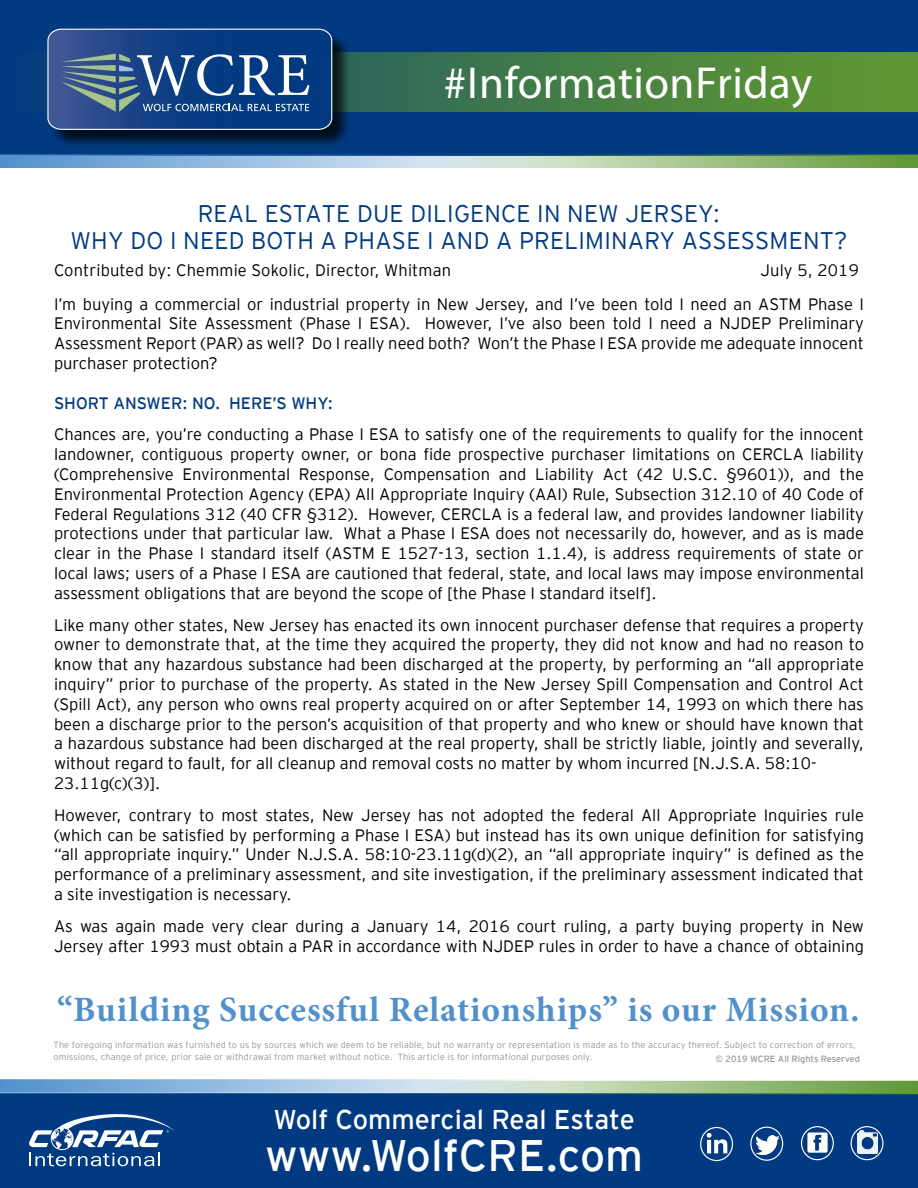
<style>
.page{position:relative;width:918px;height:1188px;background:#fff}
.page>*{position:absolute;margin:0;border:0;box-sizing:border-box;transform-origin:0 0}
.t1{font:45px "Myriad Pro";letter-spacing:.01em;color:#fff}
.t2{font:44.1px "EY Interstate";color:#fff}
.t3{font:700 35.55px "Minion Pro";letter-spacing:.025em;color:#5091cd}
.t4{font:27.15px "EY Interstate";color:#fff}
.t5{font:300 24px/27px "EY Interstate";letter-spacing:.01em;color:#013a81;text-align:center}
.t6{font:300 16.5px/19.8px "EY Interstate";color:#000}
.t7{font:16.5px "EY Interstate";color:#013a81}
.t8{font:300 9px/12px "EY Interstate";letter-spacing:.02em;color:#939598}
.t9{font:9px "EY Interstate";color:#939598}
</style>
<div class="page">
<div style="left:0;top:0;width:918px;height:156px;background:#013a81"></div>
<div style="left:0;top:1093px;width:918px;height:95px;background:#013a81;border:2px solid #013a81"></div>
<svg style="left:351px;top:52px;width:567px;height:60px;background:#488143"></svg>
<div style="left:50px;top:31px;width:301px;height:117px;background:#000;opacity:.75"></div>
<svg style="left:47px;top:29px;width:285px;height:101px"></svg>
<svg style="left:558px;top:154px;width:360px;height:14px;background:#88b077"></svg>
<svg style="left:0;top:154px;width:558px;height:14px;background:#8fb5d5"></svg>
<svg style="left:29px;top:1114px;width:146px;height:52px"></svg>
<img style="left:705px;top:1131px;width:25px;height:25px">
<div style="left:700px;top:1127px;width:33px;height:34px;border:1px solid #fff;border-radius:50%"></div>
<img style="left:756px;top:1135px;width:24px;height:20px">
<div style="left:750px;top:1127px;width:33px;height:34px;border:1px solid #fff;border-radius:50%"></div>
<img style="left:806px;top:1132px;width:22px;height:21px">
<div style="left:801px;top:1126px;width:33px;height:34px;border:1px solid #fff;border-radius:50%"></div>
<div style="left:851px;top:1126px;width:32px;height:34px;border:1px solid #fff;border-radius:50%"></div>
<img style="left:857px;top:1131px;width:21px;height:22px">
<svg style="left:423px;top:1081px;width:495px;height:13px;background:#90b57a"></svg>
<svg style="left:0;top:1079px;width:557px;height:14px;background:#a5c6e0"></svg>
<h1 class="t1" style="left:444px;top:55px;width:370px">#InformationFriday</h1>
<h3 class="t5" style="left:70px;top:199px;width:779px">REAL ESTATE DUE DILIGENCE IN NEW JERSEY:<br>WHY DO I NEED BOTH A PHASE I AND A PRELIMINARY ASSESSMENT?</h3>
<p class="t6" style="left:54px;top:260px;width:399px">Contributed by: Chemmie Sokolic, Director, Whitman</p>
<p class="t6" style="left:54px;top:253px;width:812px;line-height:33.3px;text-indent:706px">July 5, 2019<br>I’m buying a commercial or industrial property in New Jersey, and I’ve been told I need an ASTM Phase I</p>
<p class="t6" style="left:54px;top:313px;width:811px;text-align:justify">Environmental Site Assessment (Phase I ESA). However, I’ve also been told I need a NJDEP Preliminary Assessment Report (PAR) as well? Do I really need both? Won’t the Phase I ESA provide me adequate innocent purchaser protection?</p>
<p class="t7" style="left:54px;top:391px;width:280px">SHORT ANSWER: NO. HERE’S WHY:</p>
<p class="t6" style="left:54px;top:424px;width:812px;text-align:justify">Chances are, you’re conducting a Phase I ESA to satisfy one of the requirements to qualify for the innocent landowner, contiguous property owner, or bona fide prospective purchaser limitations on CERCLA liability (Comprehensive Environmental Response, Compensation and Liability Act (42 U.S.C. §9601)), and the Environmental Protection Agency (EPA) All Appropriate Inquiry (AAI) Rule, Subsection 312.10 of 40 Code of Federal Regulations 312 (40 CFR §312). However, CERCLA is a federal law, and provides landowner liability protections under that particular law. What a Phase I ESA does not necessarily do, however, and as is made clear in the Phase I standard itself (ASTM E 1527-13, section 1.1.4), is address requirements of state or local laws; users of a Phase I ESA are cautioned that federal, state, and local laws may impose environmental assessment obligations that are beyond the scope of [the Phase I standard itself].</p>
<p class="t6" style="left:54px;top:614px;width:812px">Like many other states, New Jersey has enacted its own innocent purchaser defense that requires a property owner to demonstrate that, at the time they acquired the property, they did not know and had no reason to know that any hazardous substance had been discharged at the property, by performing an “all appropriate inquiry” prior to purchase of the property. As stated in the New Jersey Spill Compensation and Control Act (Spill Act), any person who owns real property acquired on or after September 14, 1993 on which there has been a discharge prior to the person’s acquisition of that property and who knew or should have known that a hazardous substance had been discharged at the real property, shall be strictly liable, jointly and severally, without regard to fault, for all cleanup and removal costs no matter by whom incurred [N.J.S.A. 58:10- 23.11g(c)(3)].</p>
<p class="t6" style="left:54px;top:804px;width:812px;text-align:justify">However, contrary to most states, New Jersey has not adopted the federal All Appropriate Inquiries rule (which can be satisfied by performing a Phase I ESA) but instead has its own unique definition for satisfying “all appropriate inquiry.” Under N.J.S.A. 58:10-23.11g(d)(2), an “all appropriate inquiry” is defined as the performance of a preliminary assessment, and site investigation, if the preliminary assessment indicated that a site investigation is necessary.</p>
<p class="t6" style="left:54px;top:915px;width:812px">As was again made very clear during a January 14, 2016 court ruling, a party buying property in New<br>Jersey after 1993 must obtain a PAR in accordance with NJDEP rules in order to have a chance of obtaining</p>
<h3 class="t3" style="left:57px;top:985px;width:804px">“Building Successful Relationships” is our Mission.</h3>
<p class="t8" style="left:54px;top:1038px;width:804px">The foregoing information was furnished to us by sources which we deem to be reliable, but no warranty or representation is made as to the accuracy thereof. Subject to correction of errors, omissions, change of price, prior sale or withdrawal from market without notice. This article is for informational purposes only.</p>
<p class="t9" style="left:716px;top:1053px;width:146px">© 2019 WCRE All Rights Reserved</p>
<h3 class="t4" style="left:274px;top:1101px;width:363px">Wolf Commercial Real Estate</h3>
<h2 class="t2" style="left:265px;top:1124px;width:380px">www.WolfCRE.com</h2>
</div>
